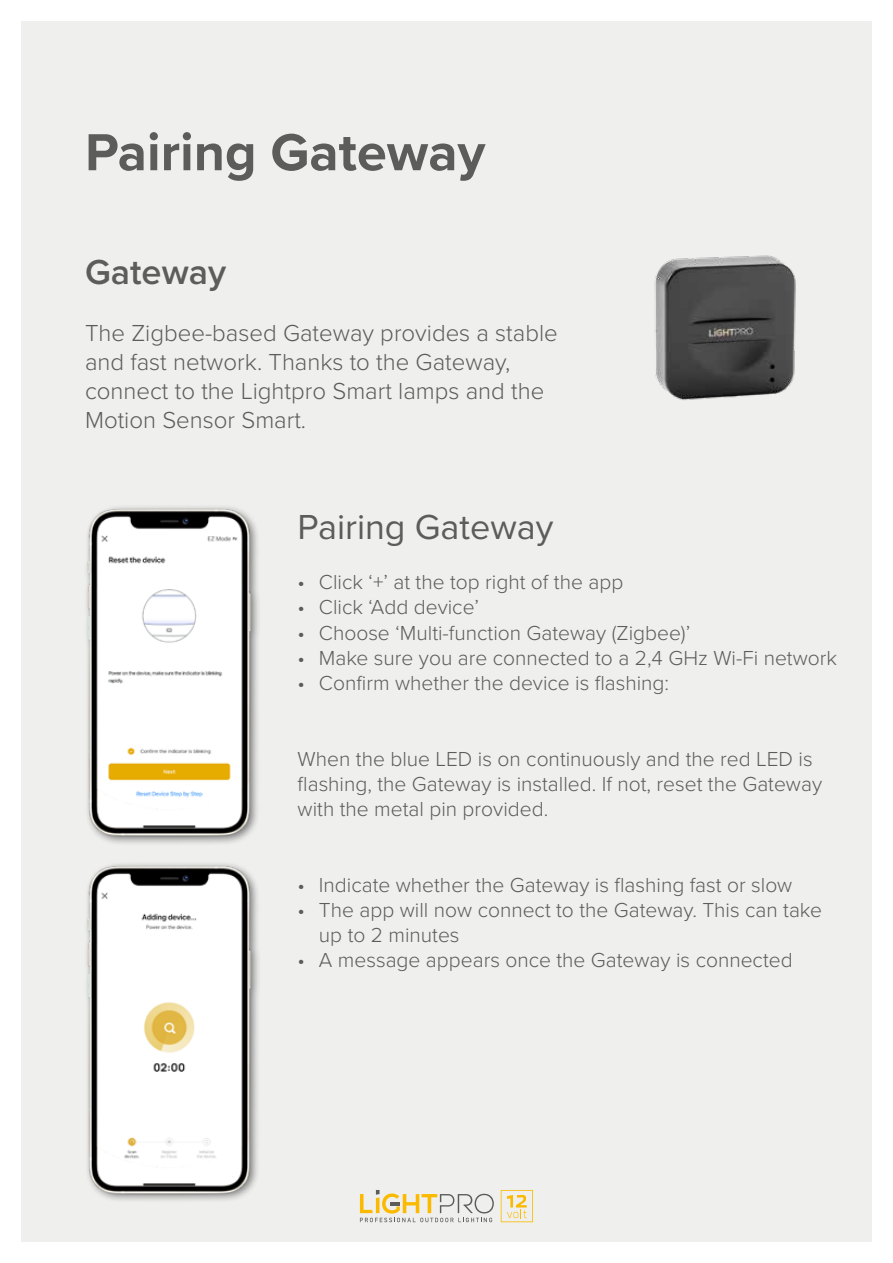
<style>
.page{position:relative;width:893px;height:1263px;background:#fff}
.page>*{position:absolute;margin:0;border:0;box-sizing:border-box;transform-origin:0 0}
.t1{font:700 54px "Proxima Nova";color:#5c5c5b}
.t2{font:36px "Proxima Nova";color:#5c5c5b}
.t3{font:600 36px "Proxima Nova";color:#5c5c5b}
.t4{font:300 24px/28.8px "Proxima Nova";color:#5c5c5b}
.t5{font:300 21px/25.2px "Proxima Nova";color:#5c5c5b}
</style>
<div class="page">
<div style="left:21px;top:21px;width:851px;height:1221px;background:#efefee"></div>
<img style="left:654px;top:255px;width:142px;height:145px">
<img style="left:86px;top:507px;width:172px;height:337px">
<img style="left:86px;top:864px;width:172px;height:337px">
<svg style="left:360px;top:1190px;width:134px;height:32px"></svg>
<svg style="left:501px;top:1190px;width:32px;height:32px"></svg>
<h1 class="t1" style="left:85px;top:112px;width:402px">Pairing Gateway</h1>
<h2 class="t3" style="left:85px;top:245px;width:143px">Gateway</h2>
<p class="t4" style="left:85px;top:317px;width:474px">The Zigbee-based Gateway provides a stable and fast network. Thanks to the Gateway, connect to the Lightpro Smart lamps and the Motion Sensor Smart.</p>
<h2 class="t2" style="left:298px;top:500px;width:257px">Pairing Gateway</h2>
<p class="t5" style="left:298px;top:568px;width:327px">• Click ‘+’ at the top right of the app</p>
<p class="t5" style="left:298px;top:594px;width:183px">• Click ‘Add device’</p>
<p class="t5" style="left:298px;top:619px;width:394px">• Choose ‘Multi-function Gateway (Zigbee)’</p>
<p class="t5" style="left:298px;top:644px;width:541px">• Make sure you are connected to a 2,4 GHz Wi-Fi network</p>
<p class="t5" style="left:298px;top:669px;width:373px">• Confirm whether the device is flashing:</p>
<p class="t5" style="left:298px;top:745px;width:526px">When the blue LED is on continuously and the red LED is flashing, the Gateway is installed. If not, reset the Gateway with the metal pin provided.</p>
<p class="t5" style="left:298px;top:871px;width:496px">• Indicate whether the Gateway is flashing fast or slow</p>
<p class="t5" style="left:319px;top:896px;width:505px;text-indent:-21px">• The app will now connect to the Gateway. This can take up to 2 minutes</p>
<p class="t5" style="left:298px;top:946px;width:496px">• A message appears once the Gateway is connected</p>
</div>
